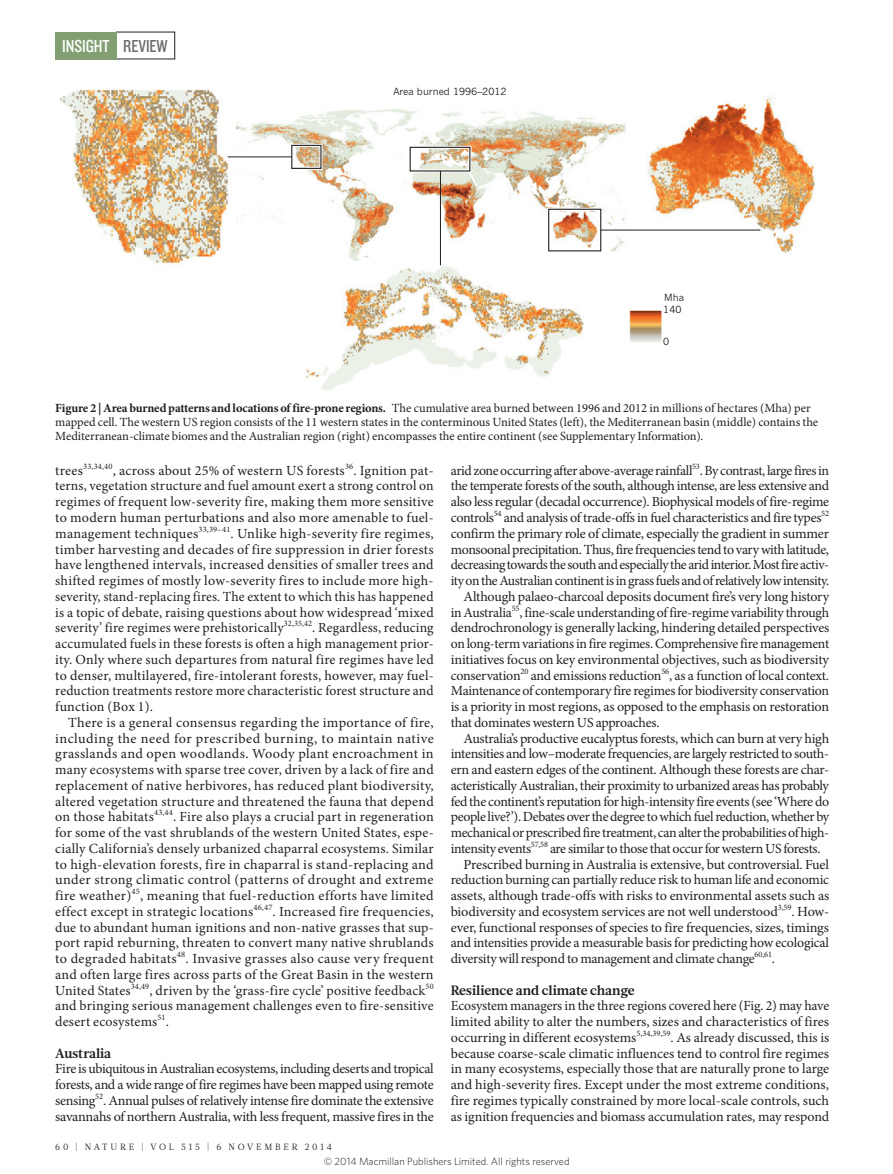
<style>
.page{position:relative;width:893px;height:1174px;background:#fff}
.page>*{position:absolute;margin:0;border:0;box-sizing:border-box;transform-origin:0 0}
.t1{font:18px "Knockout 29 Junior Ltweight";color:#fff}
.BODY_INDENT{font:13.95px/15.8px "Minion Pro";letter-spacing:-.015em;color:#231f20;text-align:justify}
.BODY_1ST_PARA{font:13.95px/15.8px "Minion Pro";letter-spacing:-.02em;color:#231f20;text-align:justify}
.CROSSHEAD_2{font:700 13.5px "Glosa Math";color:#231f20}
.FIGURE_LEGEND{font:12.45px/14.2px "Minion Pro";color:#231f20}
.t2{font:300 10.5px "Whitney";color:#1d1d1b}
.t3{font:9.75px "News Gothic MTOT";color:#231f20}
.t4{font:9px "Glosa Math";letter-spacing:.3em;color:#231f20}
.s1{color:#6c6d70}
.s2{font-weight:700}
</style>
<div class="page">
<img style="left:59px;top:89px;width:170px;height:175px">
<img style="left:236px;top:109px;width:406px;height:152px">
<img style="left:642px;top:96px;width:173px;height:157px">
<img style="left:305px;top:265px;width:279px;height:125px">
<img style="left:629px;top:310px;width:33px;height:32px">
<div style="left:547px;top:208px;width:55px;height:44px;border:3px solid #fff"></div>
<div style="left:548px;top:209px;width:53px;height:42px;border:1px solid #231f20"></div>
<hr style="left:601px;top:230px;width:159px;height:1px;background:#231f20">
<div style="left:409px;top:146px;width:62px;height:26px;border:3px solid #fff"></div>
<div style="left:410px;top:147px;width:60px;height:24px;border:1px solid #231f20"></div>
<hr style="left:440px;top:171px;width:1px;height:94px;background:#231f20">
<div style="left:290px;top:144px;width:32px;height:26px;border:3px solid #fff"></div>
<div style="left:291px;top:145px;width:30px;height:24px;border:1px solid #231f20"></div>
<svg style="left:227px;top:156px;width:66px;height:2px"></svg>
<div style="left:55px;top:32px;width:62px;height:27px;background:#829f74"></div>
<p class="t1" style="left:62px;top:34px;width:107px">INSIGHT <span class="s1">REVIEW</span></p>
<p class="t3" style="left:393px;top:86px;width:115px">Area burned 1996–2012</p>
<p class="t3" style="left:664px;top:292px;width:21px">Mha</p>
<p class="t3" style="left:663px;top:303px;width:20px">140</p>
<p class="t3" style="left:663px;top:335px;width:8px">0</p>
<p class="FIGURE_LEGEND" style="left:55px;top:401px;width:764px"><span class="s2">Figure 2 | Area burned patterns and locations of fire-prone regions.</span> The cumulative area burned between 1996 and 2012 in millions of hectares (Mha) per mapped cell. The western US region consists of the 11 western states in the conterminous United States (left), the Mediterranean basin (middle) contains the<br>Mediterranean-climate biomes and the Australian region (right) encompasses the entire continent (see Supplementary Information).</p>
<p class="BODY_INDENT" style="left:55px;top:462px;width:380px">trees<sup>33,34,40</sup>, across about 25% of western US forests<sup>36</sup>. Ignition pat&shy;terns, vegetation structure and fuel amount exert a strong control on regimes of frequent low-severity fire, making them more sensitive to modern human perturbations and also more amenable to fuel&shy;management techniques<sup>33,39–41</sup>. Unlike high-severity fire regimes, timber harvesting and decades of fire suppression in drier forests have lengthened intervals, increased densities of smaller trees and shifted regimes of mostly low-severity fires to include more high&shy;severity, stand-replacing fires. The extent to which this has happened is a topic of debate, raising questions about how widespread ‘mixed severity’ fire regimes were prehistorically<sup>32,35,42</sup>. Regardless, reducing accumulated fuels in these forests is often a high management prior&shy;ity. Only where such departures from natural fire regimes have led to denser, multilayered, fire-intolerant forests, however, may fuel&shy;reduction treatments restore more characteristic forest structure and function (Box 1).</p>
<p class="BODY_INDENT" style="left:55px;top:714px;width:380px;text-indent:13px">There is a general consensus regarding the importance of fire, including the need for prescribed burning, to maintain native grasslands and open woodlands. Woody plant encroachment in many ecosystems with sparse tree cover, driven by a lack of fire and replacement of native herbivores, has reduced plant biodiversity, altered vegetation structure and threatened the fauna that depend on those habitats<sup>43,44</sup>. Fire also plays a crucial part in regeneration for some of the vast shrublands of the western United States, espe&shy;cially California’s densely urbanized chaparral ecosystems. Similar to high-elevation forests, fire in chaparral is stand-replacing and under strong climatic control (patterns of drought and extreme fire weather)<sup>45</sup>, meaning that fuel-reduction efforts have limited effect except in strategic locations<sup>46,47</sup>. Increased fire frequencies, due to abundant human ignitions and non-native grasses that sup&shy;port rapid reburning, threaten to convert many native shrublands to degraded habitats<sup>48</sup>. Invasive grasses also cause very frequent and often large fires across parts of the Great Basin in the western United States<sup>34,49</sup>, driven by the ‘grass-fire cycle’ positive feedback<sup>50 </sup>and bringing serious management challenges even to fire-sensitive desert ecosystems<sup>51</sup>.</p>
<p class="CROSSHEAD_2" style="left:55px;top:1044px;width:57px">Australia</p>
<p class="BODY_1ST_PARA" style="left:55px;top:1061px;width:380px">Fire is ubiquitous in Australian ecosystems, including deserts and tropical forests, and a wide range of fire regimes have been mapped using remote sensing<sup>52</sup>. Annual pulses of relatively intense fire dominate the extensive savannahs of northern Australia, with less frequent, massive fires in the</p>
<p class="t4" style="left:55px;top:1141px;width:278px">60 | NATURE | VOL 515 | 6 NOVEMBER 2014</p>
<p class="BODY_1ST_PARA" style="left:451px;top:462px;width:380px">arid zone occurring after above-average rainfall<sup>53</sup>. By contrast, large fires in the temperate forests of the south, although intense, are less extensive and also less regular (decadal occurrence). Biophysical models of fire-regime controls<sup>54</sup> and analysis of trade-offs in fuel characteristics and fire types<sup>52 </sup>confirm the primary role of climate, especially the gradient in summer monsoonal precipitation. Thus, fire frequencies tend to vary with latitude, decreasing towards the south and especially the arid interior. Most fire activ&shy;ity on the Australian continent is in grass fuels and of relatively low intensity.</p>
<p class="BODY_INDENT" style="left:451px;top:588px;width:380px;text-indent:13px">Although palaeo-charcoal deposits document fire’s very long history in Australia<sup>55</sup>, fine-scale understanding of fire-regime variability through dendrochronology is generally lacking, hindering detailed perspectives on long-term variations in fire regimes. Comprehensive fire management initiatives focus on key environmental objectives, such as biodiversity conservation<sup>20</sup> and emissions reduction<sup>56</sup>, as a function of local context.<br>Maintenance of contemporary fire regimes for biodiversity conservation is a priority in most regions, as opposed to the emphasis on restoration that dominates western US approaches.</p>
<p class="BODY_INDENT" style="left:451px;top:730px;width:380px;text-indent:13px">Australia’s productive eucalyptus forests, which can burn at very high intensities and low–moderate frequencies, are largely restricted to south&shy;ern and eastern edges of the continent. Although these forests are char&shy;acteristically Australian, their proximity to urbanized areas has probably fed the continent’s reputation for high-intensity fire events (see ‘Where do people live?’). Debates over the degree to which fuel reduction, whether by mechanical or prescribed fire treatment, can alter the probabilities of high&shy;intensity events<sup>57,58</sup> are similar to those that occur for western US forests.</p>
<p class="BODY_INDENT" style="left:451px;top:856px;width:380px;text-indent:13px">Prescribed burning in Australia is extensive, but controversial. Fuel reduction burning can partially reduce risk to human life and economic assets, although trade-offs with risks to environmental assets such as biodiversity and ecosystem services are not well understood<sup>3,59</sup>. How&shy;ever, functional responses of species to fire frequencies, sizes, timings and intensities provide a measurable basis for predicting how ecological diversity will respond to management and climate change<sup>60,61</sup>.</p>
<p class="CROSSHEAD_2" style="left:451px;top:981px;width:186px">Resilience and climate change</p>
<p class="BODY_1ST_PARA" style="left:451px;top:998px;width:380px">Ecosystem managers in the three regions covered here (Fig. 2) may have limited ability to alter the numbers, sizes and characteristics of fires occurring in different ecosystems<sup>5,34,39,59</sup>. As already discussed, this is because coarse-scale climatic influences tend to control fire regimes in many ecosystems, especially those that are naturally prone to large and high-severity fires. Except under the most extreme conditions, fire regimes typically constrained by more local-scale controls, such as ignition frequencies and biomass accumulation rates, may respond</p>
<p class="t2" style="left:324px;top:1154px;width:247px">© 2014 Macmillan Publishers Limited. All rights reserved</p>
</div>
